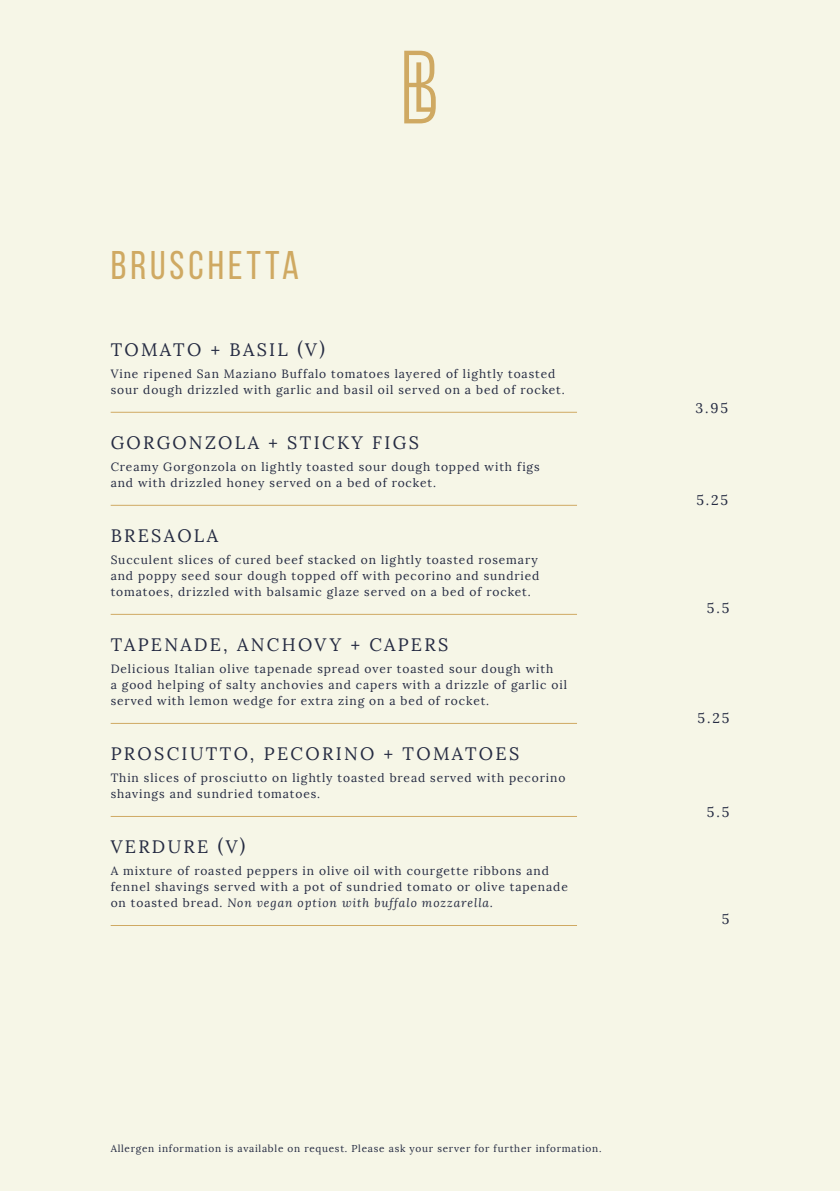
<style>
.page{position:relative;width:840px;height:1191px;background:#fff}
.page>*{position:absolute;margin:0;border:0;box-sizing:border-box;transform-origin:0 0}
.t1{font:40px "Bebas Neue";letter-spacing:.1em;color:#cfa962}
.t2{font:18px "Lora";letter-spacing:.13em;color:#252b42}
.t3{font:14px "Lora";color:#252b42}
.t4{font:12px/16px "Lora";letter-spacing:.075em;color:#252b42}
.t5{font:10px "Lora";letter-spacing:.075em;color:#252b42}
.s1{font-style:italic}
</style>
<div class="page">
<div style="left:0;top:0;width:839px;height:1191px;background:#f6f6e7"></div>
<hr style="left:111px;top:412px;width:465px;height:1px;background:#cfa962">
<hr style="left:111px;top:505px;width:465px;height:1px;background:#cfa962">
<hr style="left:111px;top:614px;width:465px;height:1px;background:#cfa962">
<hr style="left:111px;top:723px;width:465px;height:1px;background:#cfa962">
<hr style="left:111px;top:816px;width:465px;height:1px;background:#cfa962">
<hr style="left:111px;top:925px;width:465px;height:1px;background:#cfa962">
<svg style="left:404px;top:51px;width:31px;height:72px"></svg>
<h1 class="t1" style="left:111px;top:243px;width:190px">BRUSCHETTA</h1>
<h2 class="t2" style="left:111px;top:338px;width:216px">TOMATO + BASIL (V)</h2>
<p class="t4" style="left:111px;top:365px;width:455px">Vine ripened San Maziano Buffalo tomatoes layered of lightly toasted sour dough drizzled with garlic and basil oil served on a bed of rocket.</p>
<h2 class="t2" style="left:111px;top:431px;width:309px">GORGONZOLA + STICKY FIGS</h2>
<p class="t4" style="left:111px;top:458px;width:430px">Creamy Gorgonzola on lightly toasted sour dough topped with figs and with drizzled honey served on a bed of rocket.</p>
<h2 class="t2" style="left:111px;top:524px;width:109px">BRESAOLA</h2>
<p class="t4" style="left:111px;top:551px;width:430px">Succulent slices of cured beef stacked on lightly toasted rosemary and poppy seed sour dough topped off with pecorino and sundried tomatoes, drizzled with balsamic glaze served on a bed of rocket.</p>
<h2 class="t2" style="left:111px;top:633px;width:339px">TAPENADE, ANCHOVY + CAPERS</h2>
<p class="t4" style="left:111px;top:660px;width:457px">Delicious Italian olive tapenade spread over toasted sour dough with<br>a good helping of salty anchovies and capers with a drizzle of garlic oil served with lemon wedge for extra zing on a bed of rocket.</p>
<h2 class="t2" style="left:111px;top:742px;width:410px">PROSCIUTTO, PECORINO + TOMATOES</h2>
<p class="t4" style="left:111px;top:769px;width:456px">Thin slices of prosciutto on lightly toasted bread served with pecorino shavings and sundried tomatoes.</p>
<h2 class="t2" style="left:111px;top:835px;width:136px">VERDURE (V)</h2>
<p class="t4" style="left:111px;top:862px;width:458px">A mixture of roasted peppers in olive oil with courgette ribbons and fennel shavings served with a pot of sundried tomato or olive tapenade on toasted bread. <span class="s1">Non vegan option with buffalo mozzarella.</span></p>
<p class="t5" style="left:111px;top:1142px;width:492px">Allergen information is available on request. Please ask your server for further information.</p>
<p class="t3" style="left:695px;top:399px;width:34px">3.95</p>
<p class="t3" style="left:696px;top:491px;width:33px">5.25</p>
<p class="t3" style="left:706px;top:599px;width:24px">5.5</p>
<p class="t3" style="left:697px;top:709px;width:33px">5.25</p>
<p class="t3" style="left:706px;top:803px;width:24px">5.5</p>
<p class="t3" style="left:721px;top:910px;width:9px">5</p>
</div>
